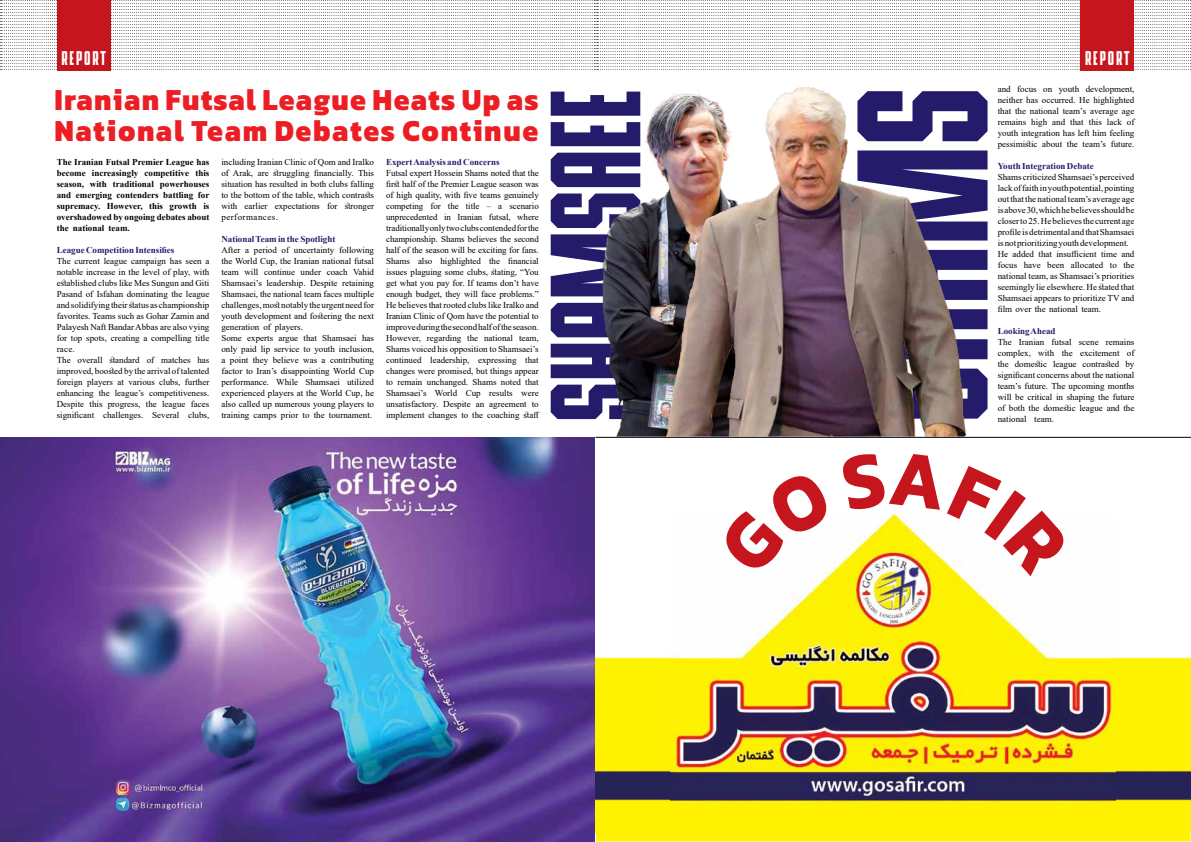
<style>
.page{position:relative;width:1191px;height:842px;background:#fff}
.page>*{position:absolute;margin:0;border:0;box-sizing:border-box;transform-origin:0 0}
.t1{font:140.1px "Hermano Alto Chisel";letter-spacing:-.005em;color:#251b6b}
.t2{font:96.5px "Hermano Alto Chisel";letter-spacing:-.005em;color:#251b6b}
.t3{font:900 32.5px/30.6px "Yekan Bakh";letter-spacing:.02em;color:#ed1d24}
.t4{font:14.9px "Hermano Alto Chisel";letter-spacing:.115em;color:#fff}
.t5{font:9px/11px "Times New Roman";color:#000;text-align:justify}
.t6{font:700 9px/11px "Times New Roman";color:#000;text-align:justify}
.t7{font:700 9px "Times New Roman";color:#251b6b}
</style>
<div class="page">
<svg style="left:0;top:0;width:1191px;height:70px"></svg>
<div style="left:1080px;top:0;width:54px;height:71px;background:#c4161c"></div>
<div style="left:57px;top:0;width:54px;height:71px;background:#c4161c"></div>
<img style="left:595px;top:118px;width:56px;height:319px">
<img style="left:651px;top:87px;width:334px;height:350px">
<img style="left:0;top:437px;width:595px;height:405px">
<div style="left:595px;top:657px;width:596px;height:185px;background:#fff200"></div>
<img style="left:670px;top:576px;width:446px;height:226px">
<svg style="left:726px;top:454px;width:338px;height:122px"></svg>
<img style="left:1116px;top:657px;width:75px;height:144px">
<img style="left:595px;top:657px;width:75px;height:144px">
<hr style="left:595px;top:437px;width:596px;height:1px;background:#000">
<h3 class="t4" style="left:61px;top:46px;width:46px">REPORT</h3>
<h3 class="t4" style="left:1085px;top:46px;width:46px">REPORT</h3>
<h3 class="t3" style="left:54px;top:84px;width:486px">Iranian Futsal League Heats Up as<br>National Team Debates Continue</h3>
<p class="t6" style="left:57px;top:156px;width:154px">The Iranian Futsal Premier League has become increasingly competitive this season, with traditional powerhouses and emerging contenders battling for supremacy. However, this growth is overshadowed by ongoing debates about the national team.</p>
<p class="t7" style="left:57px;top:243px;width:119px">League Competition Intensifies</p>
<p class="t5" style="left:57px;top:255px;width:154px;text-align:left">The current league campaign has seen a notable increase in the level of play, with established clubs like Mes Sungun and Giti Pasand of Isfahan dominating the league and solidifying their status as championship favorites. Teams such as Gohar Zamin and Palayesh Naft Bandar Abbas are also vying for top spots, creating a compelling title race.<br>The overall standard of matches has improved, boosted by the arrival of talented foreign players at various clubs, further enhancing the league’s competitiveness.<br>Despite this progress, the league faces significant challenges. Several clubs,</p>
<h2 class="t2" style="left:516px;top:422px;width:336px;rotate:-90deg">SHAMSAEE</h2>
<h1 class="t1" style="left:807px;top:424px;width:339px;rotate:-90deg">SHAMS</h1>
<p class="t5" style="left:997px;top:83px;width:138px">and focus on youth development, neither has occurred. He highlighted that the national team’s average age remains high and that this lack of youth integration has left him feeling pessimistic about the team’s future.</p>
<p class="t7" style="left:386px;top:155px;width:115px">Expert Analysis and Concerns</p>
<p class="t5" style="left:386px;top:167px;width:155px">Futsal expert Hossein Shams noted that the first half of the Premier League season was of high quality, with five teams genuinely competing for the title – a scenario unprecedented in Iranian futsal, where traditionally only two clubs contended for the championship. Shams believes the second half of the season will be exciting for fans.<br>Shams also highlighted the financial issues plaguing some clubs, stating, “You get what you pay for. If teams don’t have enough budget, they will face problems.” He believes that rooted clubs like Iralko and Iranian Clinic of Qom have the potential to improve during the second half of the season.<br>However, regarding the national team, Shams voiced his opposition to Shamsaei’s continued leadership, expressing that changes were promised, but things appear to remain unchanged. Shams noted that Shamsaei’s World Cup results were unsatisfactory. Despite an agreement to implement changes to the coaching staff</p>
<p class="t5" style="left:221px;top:156px;width:154px">including Iranian Clinic of Qom and Iralko of Arak, are struggling financially. This situation has resulted in both clubs falling to the bottom of the table, which contrasts with earlier expectations for stronger performances.</p>
<p class="t7" style="left:221px;top:232px;width:115px">National Team in the Spotlight</p>
<p class="t5" style="left:221px;top:244px;width:154px;text-align:left">After a period of uncertainty following the World Cup, the Iranian national futsal team will continue under coach Vahid Shamsaei’s leadership. Despite retaining Shamsaei, the national team faces multiple challenges, most notably the urgent need for youth development and fostering the next generation of players.<br>Some experts argue that Shamsaei has only paid lip service to youth inclusion, a point they believe was a contributing factor to Iran’s disappointing World Cup performance. While Shamsaei utilized experienced players at the World Cup, he also called up numerous young players to training camps prior to the tournament.</p>
<p class="t7" style="left:997px;top:159px;width:98px">Youth Integration Debate</p>
<p class="t5" style="left:997px;top:171px;width:138px;text-align:left">Shams criticized Shamsaei’s perceived lack of faith in youth potential, pointing out that the national team’s average age is above 30, which he believes should be closer to 25. He believes the current age profile is detrimental and that Shamsaei is not prioritizing youth development.<br>He added that insufficient time and focus have been allocated to the national team, as Shamsaei’s priorities seemingly lie elsewhere. He stated that Shamsaei appears to prioritize TV and film over the national team.</p>
<p class="t7" style="left:997px;top:324px;width:59px">Looking Ahead</p>
<p class="t5" style="left:997px;top:336px;width:138px">The Iranian futsal scene remains complex, with the excitement of the domestic league contrasted by significant concerns about the national team’s future. The upcoming months will be critical in shaping the future of both the domestic league and the national team.</p>
</div>
